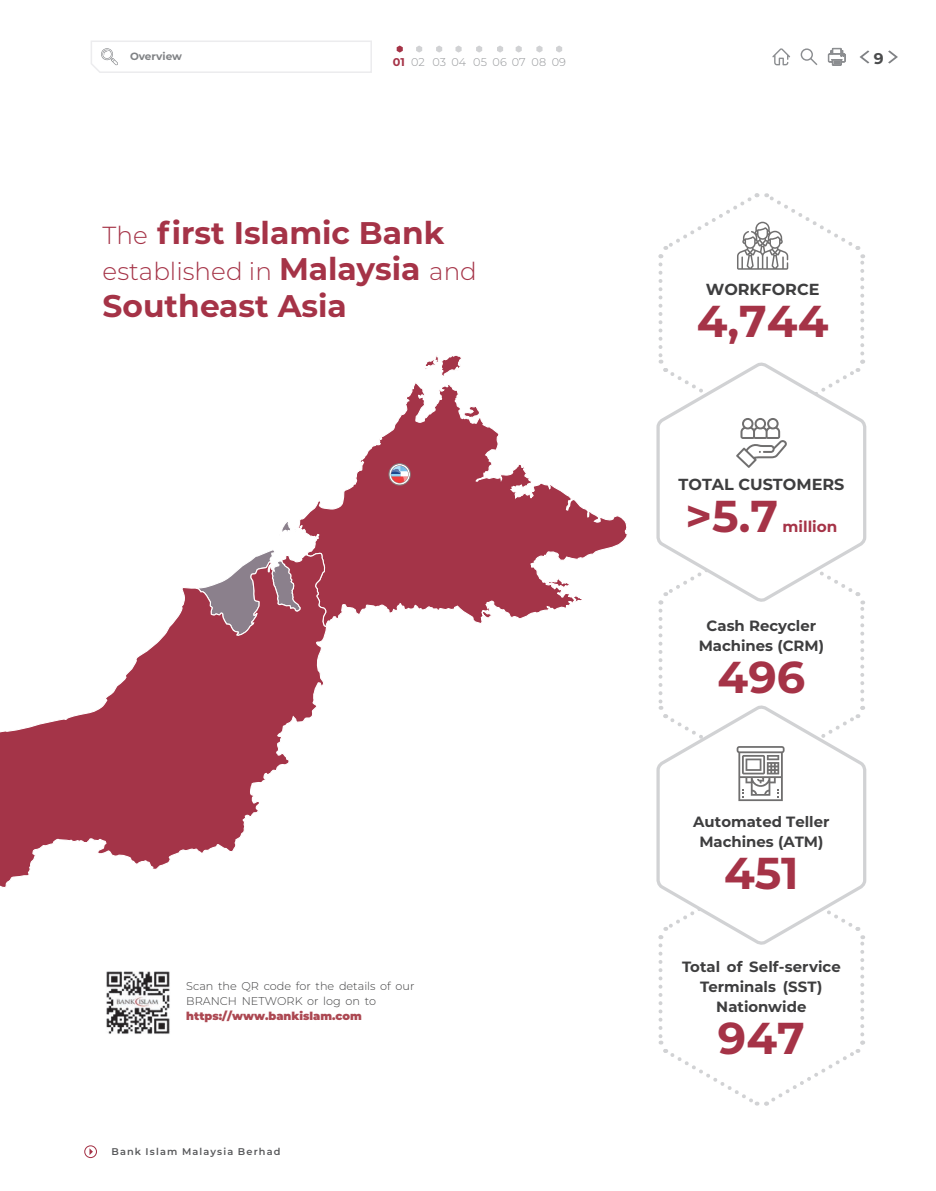
<style>
.page{position:relative;width:936px;height:1191px;background:#fff}
.page>*{position:absolute;margin:0;border:0;box-sizing:border-box;transform-origin:0 0}
.t1{font:700 44.55px "Montserrat";color:#a53347}
.t2{font:700 31.35px "Montserrat";color:#a53347}
.t3{font:300 24.6px "Montserrat";color:#a53347}
.t4{font:700 16.05px "Montserrat";color:#3e3e3f}
.t5{font:700 15.6px "Montserrat";color:#4b4c4d}
.t6{font:700 15.3px "Montserrat";color:#a53347}
.t7{font:700 14.85px/19.8px "Montserrat";color:#3e3e3f;text-align:center}
.t8{font:300 11.25px/15px "Montserrat";color:#3e3e3f}
.t9{font:900 11.25px "Montserrat";color:#ac4852}
.t10{font:300 11.25px "Montserrat";color:#939598}
.t11{font:700 10.5px "Montserrat";color:#808285}
.t12{font:600 9.75px "Montserrat";letter-spacing:.115em;color:#57585a}
.s1{font-weight:700;color:#a53347}
.s2{font-weight:300;font-size:24.6px}
.s3{font-weight:700;font-size:31.35px}
</style>
<div class="page">
<svg style="left:658px;top:947px;width:207px;height:159px"></svg>
<svg style="left:656px;top:426px;width:211px;height:113px"></svg>
<svg style="left:656px;top:769px;width:211px;height:178px"></svg>
<svg style="left:656px;top:193px;width:210px;height:275px"></svg>
<svg style="left:656px;top:536px;width:210px;height:265px"></svg>
<svg style="left:298px;top:355px;width:329px;height:268px"></svg>
<svg style="left:0;top:552px;width:328px;height:335px"></svg>
<svg style="left:282px;top:522px;width:8px;height:10px"></svg>
<svg style="left:388px;top:463px;width:22px;height:22px"></svg>
<img style="left:106px;top:971px;width:64px;height:63px">
<svg style="left:91px;top:41px;width:281px;height:32px"></svg>
<div style="left:84px;top:1145px;width:13px;height:13px;border:1px solid #a53347;border-radius:50%"></div>
<svg style="left:89px;top:1148px;width:4px;height:7px"></svg>
<svg style="left:859px;top:50px;width:10px;height:14px"></svg>
<svg style="left:888px;top:50px;width:9px;height:14px"></svg>
<svg style="left:772px;top:48px;width:18px;height:17px"></svg>
<svg style="left:808px;top:56px;width:10px;height:9px"></svg>
<div style="left:800px;top:48px;width:12px;height:13px;border:1px solid #8b8d90;border-radius:50%"></div>
<svg style="left:827px;top:48px;width:18px;height:18px"></svg>
<svg style="left:396px;top:45px;width:7px;height:8px"></svg>
<svg style="left:416px;top:45px;width:6px;height:8px"></svg>
<svg style="left:436px;top:45px;width:6px;height:8px"></svg>
<svg style="left:476px;top:45px;width:6px;height:8px"></svg>
<svg style="left:515px;top:45px;width:6px;height:8px"></svg>
<svg style="left:536px;top:45px;width:6px;height:8px"></svg>
<svg style="left:556px;top:45px;width:6px;height:8px"></svg>
<svg style="left:455px;top:45px;width:6px;height:8px"></svg>
<svg style="left:497px;top:45px;width:6px;height:8px"></svg>
<p class="t11" style="left:130px;top:49px;width:54px">Overview</p>
<p class="t10" style="left:393px;top:54px;width:174px"><span class="s1">01</span> 02 03 04 05 06 07 08 09</p>
<p class="t5" style="left:873px;top:47px;width:11px">9</p>
<h2 class="t2" style="left:103px;top:210px;width:343px"><span class="s2">The</span> first Islamic Bank</h2>
<h3 class="t3" style="left:103px;top:254px;width:376px">established in <span class="s3">Malaysia</span> and</h3>
<h2 class="t2" style="left:103px;top:283px;width:246px">Southeast Asia</h2>
<p class="t8" style="left:186px;top:978px;width:230px">Scan the QR code for the details of our<br>BRANCH NETWORK or log on to</p>
<p class="t9" style="left:186px;top:1007px;width:177px">https://www.bankislam.com</p>
<p class="t12" style="left:111px;top:1144px;width:171px">Bank Islam Malaysia Berhad</p>
<p class="t4" style="left:705px;top:278px;width:115px">WORKFORCE</p>
<h1 class="t1" style="left:696px;top:289px;width:133px">4,744</h1>
<p class="t4" style="left:678px;top:473px;width:167px">TOTAL CUSTOMERS</p>
<h1 class="t1" style="left:685px;top:484px;width:94px">&gt;5.7</h1>
<p class="t6" style="left:782px;top:516px;width:56px">million</p>
<p class="t7" style="left:698px;top:615px;width:127px">Cash Recycler<br>Machines (CRM)</p>
<h1 class="t1" style="left:717px;top:645px;width:89px">496</h1>
<p class="t7" style="left:693px;top:811px;width:138px">Automated Teller<br>Machines (ATM)</p>
<h1 class="t1" style="left:724px;top:841px;width:76px">451</h1>
<p class="t7" style="left:682px;top:956px;width:160px">Total of Self-service<br>Terminals (SST)<br>Nationwide</p>
<h1 class="t1" style="left:718px;top:1006px;width:88px">947</h1>
</div>
